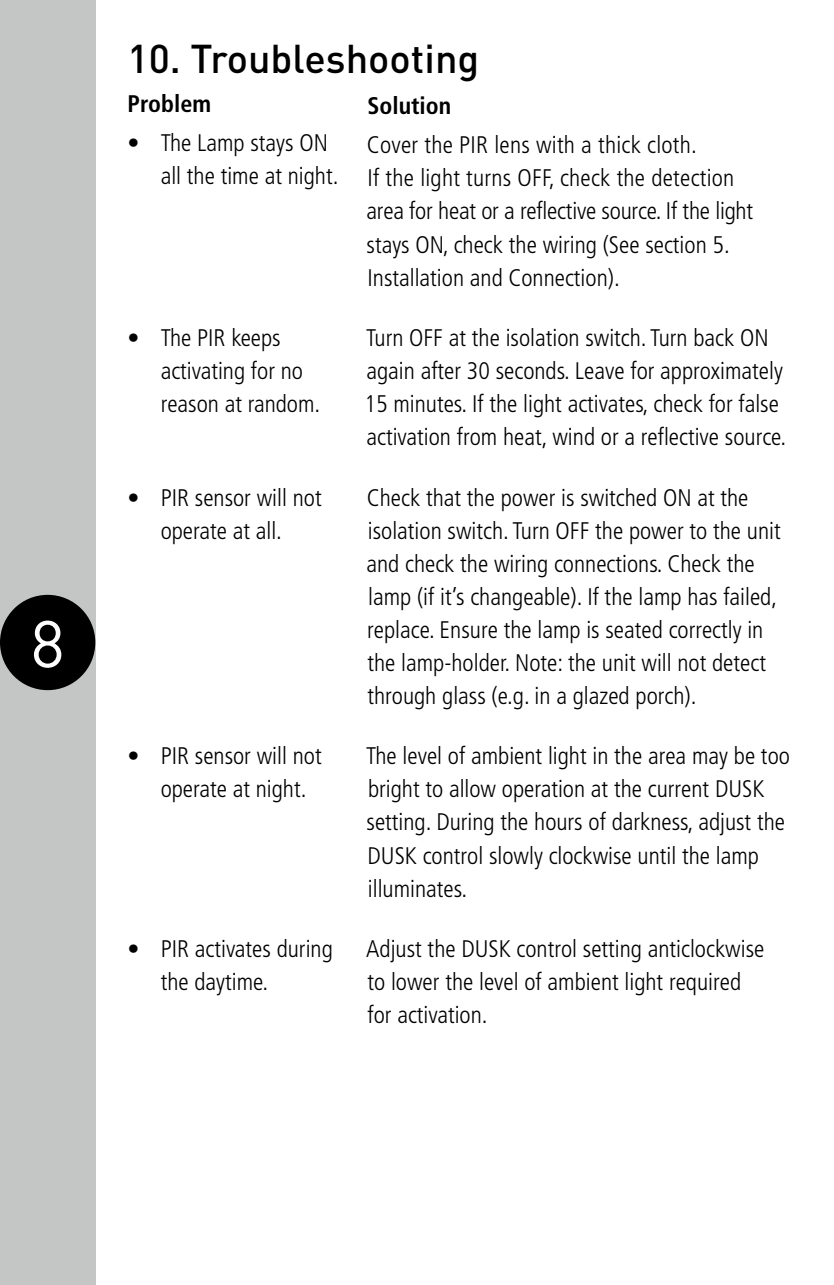
<style>
.page{position:relative;width:834px;height:1285px;background:#fff}
.page>*{position:absolute;margin:0;border:0;box-sizing:border-box;transform-origin:0 0}
.t1{font:65.1px "DINOT";color:#fff}
.t2{font:500 39.6px "DINOT";color:#000}
.t3{font:300 condensed 24px/33px "Frutiger LT";color:#000}
.t4{font:700 condensed 24px "Frutiger LT";color:#000}
</style>
<div class="page">
<div style="left:0;top:0;width:95px;height:1284px;background:#c4c5c5"></div>
<div style="left:0;top:594px;width:95px;height:96px;background:#000;border-radius:50%"></div>
<h1 class="t1" style="left:31px;top:603px;width:36px">8</h1>
<h2 class="t2" style="left:128px;top:33px;width:353px">10. Troubleshooting</h2>
<p class="t4" style="left:128px;top:90px;width:85px">Problem</p>
<p class="t3" style="left:161px;top:127px;width:179px;text-indent:-33px">• The Lamp stays ON all the time at night.</p>
<p class="t4" style="left:367px;top:92px;width:85px">Solution</p>
<p class="t3" style="left:366px;top:129px;width:388px">Cover the PIR lens with a thick cloth.<br>If the light turns OFF, check the detection area for heat or a reflective source. If the light stays ON, check the wiring (See section 5.<br>Installation and Connection).</p>
<p class="t3" style="left:161px;top:321px;width:161px;text-indent:-33px">• The PIR keeps activating for no reason at random.</p>
<p class="t3" style="left:364px;top:321px;width:423px">Turn OFF at the isolation switch. Turn back ON again after 30 seconds. Leave for approximately 15 minutes. If the light activates, check for false activation from heat, wind or a reflective source.</p>
<p class="t3" style="left:128px;top:481px;width:195px;text-align:center">• PIR sensor will not operate at all.</p>
<p class="t3" style="left:366px;top:481px;width:415px">Check that the power is switched ON at the isolation switch. Turn OFF the power to the unit and check the wiring connections. Check the lamp (if it’s changeable). If the lamp has failed, replace. Ensure the lamp is seated correctly in the lamp-holder. Note: the unit will not detect through glass (e.g. in a glazed porch).</p>
<p class="t3" style="left:161px;top:739px;width:162px;text-indent:-33px">• PIR sensor will not operate at night.</p>
<p class="t3" style="left:366px;top:739px;width:425px">The level of ambient light in the area may be too bright to allow operation at the current DUSK setting. During the hours of darkness, adjust the DUSK control slowly clockwise until the lamp illuminates.</p>
<p class="t3" style="left:161px;top:932px;width:174px;text-indent:-33px">• PIR activates during the daytime.</p>
<p class="t3" style="left:366px;top:932px;width:399px">Adjust the DUSK control setting anticlockwise to lower the level of ambient light required for activation.</p>
</div>
